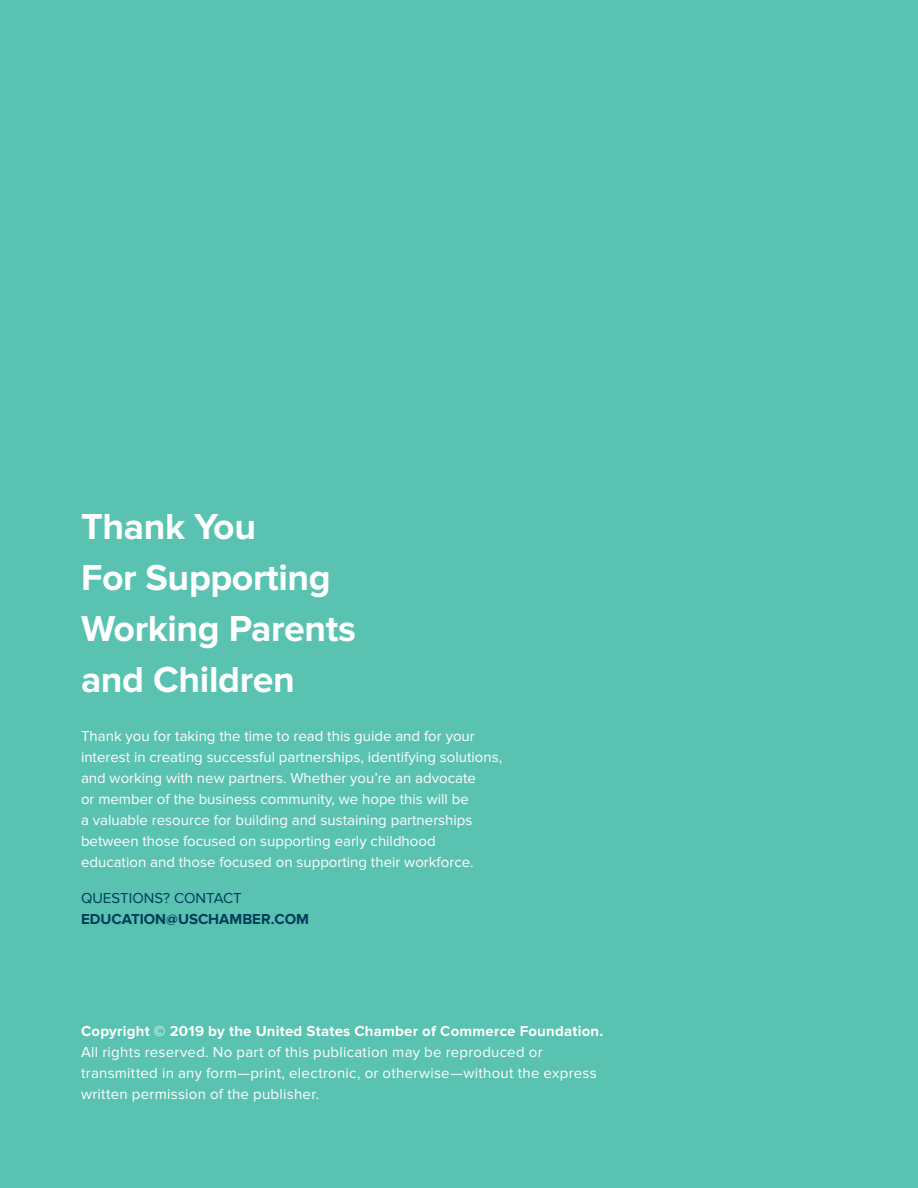
<style>
.page{position:relative;width:918px;height:1188px;background:#5ac2b1}
.page>*{position:absolute;margin:0;border:0;box-sizing:border-box;transform-origin:0 0}
.t1{font:700 37.5px "Proxima Nova";letter-spacing:-.01em;color:#fff}
.body_copy_10_14{font:15px/21px "Proxima Nova";color:#fff}
.body_copy_10_14-2{font:15px/21px "Proxima Nova";letter-spacing:.02em;color:#fff}
.t2{font:700 15px/21px "Proxima Nova";color:#003b5c}
.s1{font-weight:400}
.s2{font-weight:700}
</style>
<div class="page">
<p class="t1" style="left:81px;top:505px;width:177px">Thank You</p>
<p class="t1" style="left:81px;top:556px;width:251px">For Supporting</p>
<p class="t1" style="left:81px;top:607px;width:277px">Working Parents</p>
<p class="t1" style="left:81px;top:658px;width:215px">and Children</p>
<p class="body_copy_10_14" style="left:81px;top:726px;width:423px">Thank you for taking the time to read this guide and for your interest in creating successful partnerships, identifying solutions, and working with new partners. Whether you’re an advocate<br>or member of the business community, we hope this will be<br>a valuable resource for building and sustaining partnerships between those focused on supporting early childhood education and those focused on supporting their workforce.</p>
<p class="t2" style="left:81px;top:888px;width:230px"><span class="s1">QUESTIONS? CONTACT<br></span>EDUCATION@USCHAMBER.COM</p>
<p class="body_copy_10_14-2" style="left:81px;top:1021px;width:524px"><span class="s2">Copyright © 2019 by the United States Chamber of Commerce Foundation.<br></span>All rights reserved. No part of this publication may be reproduced or transmitted in any form—print, electronic, or otherwise—without the express written permission of the publisher.</p>
</div>
